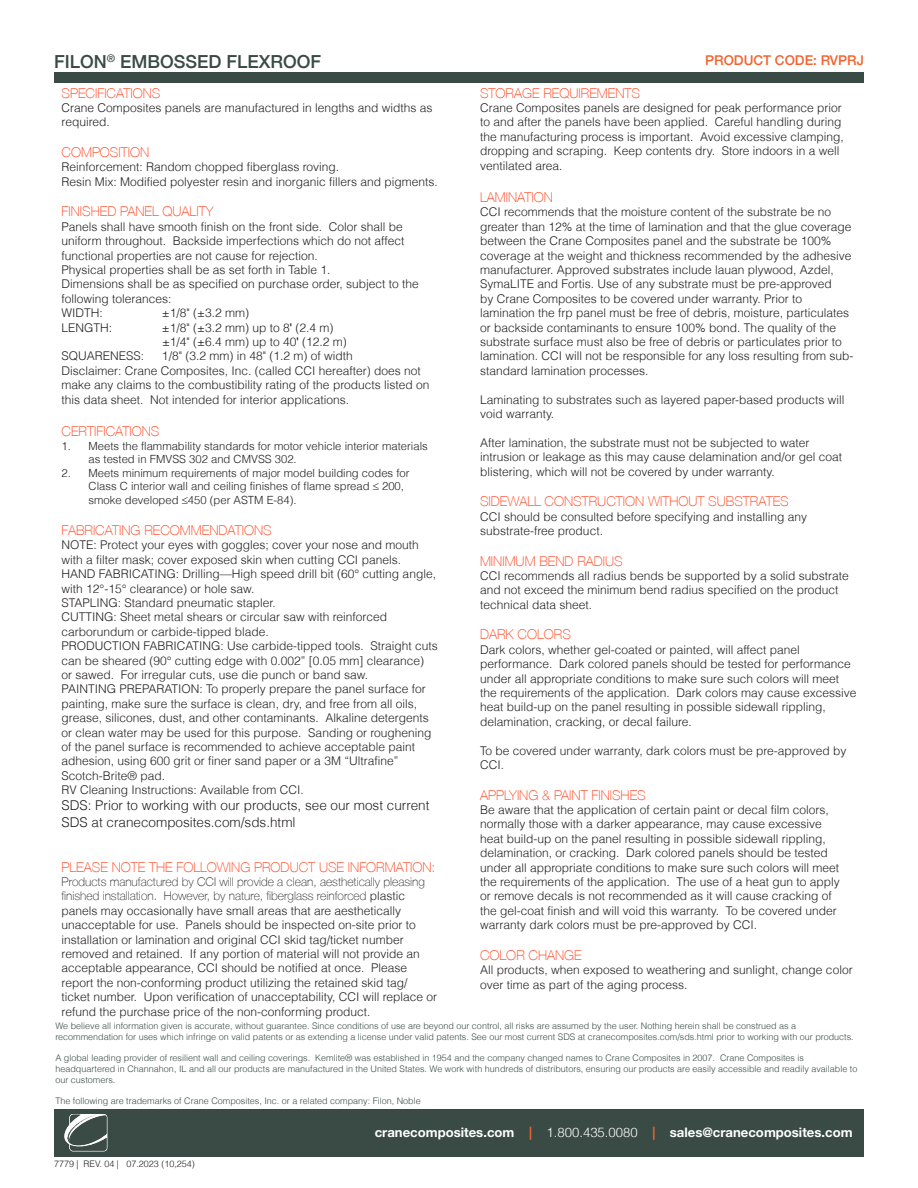
<style>
.page{position:relative;width:918px;height:1188px;background:#fff}
.page>*{position:absolute;margin:0;border:0;box-sizing:border-box;transform-origin:0 0}
.t1{font:500 18px "Helvetica Neue LT";color:#3a4b45}
.t2{font:100 13.5px "Helvetica Neue LT";color:#ff3f19}
.t3{font:300 13.5px/16.2px "Helvetica";color:#231f20}
.t4{font:500 13.5px "Helvetica Neue LT";color:#f2642f}
.t5{font:700 13.2px "Helvetica Neue LT Std";color:#fff}
.t6{font:300 12px/14.4px "Helvetica";color:#231f20}
.t7{font:300 11.25px/14px "Helvetica";color:#231f20}
.t8{font:300 9px/10.8px "Helvetica";color:#3a4b45}
.t9{font:300 9px "Helvetica";color:#231f20}
.s1{font-family:"Arial";font-weight:400}
.s2{font-family:"Helvetica Neue LT";font-weight:100}
.s3{color:#f2642f}
.s4{font-family:"Helvetica";font-weight:300}
</style>
<div class="page">
<div style="left:54px;top:1109px;width:810px;height:48px;background:#3a4b45"></div>
<img style="left:64px;top:1114px;width:44px;height:38px">
<div style="left:54px;top:72px;width:810px;height:11px;background:#3a4b45"></div>
<p class="t1" style="left:54px;top:51px;width:269px">FILON<sup>®</sup> EMBOSSED FLEXROOF</p>
<p class="t4" style="left:705px;top:52px;width:160px">PRODUCT CODE: RVPRJ</p>
<p class="t2" style="left:62px;top:85px;width:100px">SPECIFICATIONS</p>
<p class="t6" style="left:62px;top:100px;width:373px">Crane Composites panels are manufactured in lengths and widths as required.</p>
<p class="t2" style="left:62px;top:145px;width:89px">COMPOSITION</p>
<p class="t6" style="left:62px;top:160px;width:279px">Reinforcement: Random chopped fiberglass roving.</p>
<p class="t6" style="left:62px;top:174px;width:378px">Resin Mix: Modified polyester resin and inorganic fillers and pigments.</p>
<p class="t2" style="left:62px;top:204px;width:153px">FINISHED PANEL QUALITY</p>
<p class="t6" style="left:62px;top:219px;width:344px">Panels shall have smooth finish on the front side. Color shall be uniform throughout. Backside imperfections which do not affect functional properties are not cause for rejection.</p>
<p class="t6" style="left:62px;top:262px;width:270px">Physical properties shall be as set forth in Table 1.</p>
<p class="t6" style="left:62px;top:277px;width:359px">Dimensions shall be as specified on purchase order, subject to the following tolerances:<br>WIDTH:</p>
<p class="t6" style="left:162px;top:306px;width:89px">±1/8" (±3.2 mm)</p>
<p class="t6" style="left:62px;top:320px;width:52px">LENGTH:</p>
<p class="t6" style="left:162px;top:320px;width:186px">±1/8" (±3.2 mm) up to 8<span class="s1">'</span> (2.4 m) ±1/4" (±6.4 mm) up to 40<span class="s1">'</span> (12.2 m)</p>
<p class="t6" style="left:62px;top:349px;width:84px">SQUARENESS:</p>
<p class="t6" style="left:162px;top:349px;width:192px">1/8" (3.2 mm) in 48" (1.2 m) of width</p>
<p class="t6" style="left:62px;top:363px;width:369px">Disclaimer: Crane Composites, Inc. (called CCI hereafter) does not make any claims to the combustibility rating of the products listed on this data sheet. Not intended for interior applications.</p>
<p class="t2" style="left:62px;top:424px;width:99px">CERTIFICATIONS</p>
<p class="t7" style="left:89px;top:439px;width:341px;line-height:13.5px;text-indent:-27px">1. Meets the flammability standards for motor vehicle interior materials as tested in FMVSS 302 and CMVSS 302.</p>
<p class="t7" style="left:89px;top:465px;width:322px;text-indent:-27px">2. Meets minimum requirements of major model building codes for<br>Class C interior wall and ceiling finishes of flame spread ≤ 200, smoke developed ≤450 (per ASTM E-84).</p>
<p class="t2" style="left:62px;top:523px;width:212px">FABRICATING RECOMMENDATIONS</p>
<p class="t6" style="left:62px;top:538px;width:359px">NOTE: Protect your eyes with goggles; cover your nose and mouth with a filter mask; cover exposed skin when cutting CCI panels.</p>
<p class="t6" style="left:62px;top:567px;width:376px">HAND FABRICATING: Drilling—High speed drill bit (60° cutting angle, with 12°-15° clearance) or hole saw.</p>
<p class="t6" style="left:62px;top:595px;width:216px">STAPLING: Standard pneumatic stapler.</p>
<p class="t6" style="left:62px;top:610px;width:327px">CUTTING: Sheet metal shears or circular saw with reinforced carborundum or carbide-tipped blade.</p>
<p class="t6" style="left:62px;top:639px;width:378px">PRODUCTION FABRICATING: Use carbide-tipped tools. Straight cuts can be sheared (90° cutting edge with 0.002” [0.05 mm] clearance) or sawed. For irregular cuts, use die punch or band saw.</p>
<p class="t6" style="left:62px;top:682px;width:371px">PAINTING PREPARATION: To properly prepare the panel surface for painting, make sure the surface is clean, dry, and free from all oils, grease, silicones, dust, and other contaminants. Alkaline detergents or clean water may be used for this purpose. Sanding or roughening of the panel surface is recommended to achieve acceptable paint adhesion, using 600 grit or finer sand paper or a 3M “Ultrafine” Scotch-Brite® pad.</p>
<p class="t6" style="left:62px;top:783px;width:244px">RV Cleaning Instructions: Available from CCI.</p>
<p class="t3" style="left:62px;top:797px;width:369px">SDS: Prior to working with our products, see our most current<br>SDS at cranecomposites.com/sds.html</p>
<p class="t2" style="left:62px;top:859px;width:375px">PLEASE NOTE THE FOLLOWING PRODUCT USE INFORMATION:</p>
<p class="t6" style="left:62px;top:874px;width:377px"><span class="s2">Products manufactured by CCI will provide a clean, aesthetically pleasing finished installation. However, by nature, fiberglass reinforced</span> plastic panels may occasionally have small areas that are aesthetically unacceptable for use. Panels should be inspected on-site prior to installation or lamination and original CCI skid tag/ticket number removed and retained. If any portion of material will not provide an acceptable appearance, CCI should be notified at once. Please report the non-conforming product utilizing the retained skid tag/ ticket number. Upon verification of unacceptability, CCI will replace or refund the purchase price of the non-conforming product.</p>
<p class="t2" style="left:480px;top:85px;width:161px">STORAGE REQUIREMENTS</p>
<p class="t6" style="left:480px;top:100px;width:365px">Crane Composites panels are designed for peak performance prior to and after the panels have been applied. Careful handling during the manufacturing process is important. Avoid excessive clamping, dropping and scraping. Keep contents dry. Store indoors in a well ventilated area.</p>
<p class="t2" style="left:480px;top:190px;width:74px">LAMINATION</p>
<p class="t6" style="left:480px;top:205px;width:375px">CCI recommends that the moisture content of the substrate be no greater than 12% at the time of lamination and that the glue coverage between the Crane Composites panel and the substrate be 100% coverage at the weight and thickness recommended by the adhesive manufacturer. Approved substrates include lauan plywood, Azdel, SymaLITE and Fortis. Use of any substrate must be pre-approved<br>by Crane Composites to be covered under warranty. Prior to lamination the frp panel must be free of debris, moisture, particulates or backside contaminants to ensure 100% bond. The quality of the substrate surface must also be free of debris or particulates prior to lamination. CCI will not be responsible for any loss resulting from sub&shy;standard lamination processes.</p>
<p class="t6" style="left:480px;top:392px;width:366px">Laminating to substrates such as layered paper-based products will void warranty.</p>
<p class="t6" style="left:480px;top:435px;width:364px">After lamination, the substrate must not be subjected to water intrusion or leakage as this may cause delamination and/or gel coat blistering, which will not be covered by under warranty.</p>
<p class="t2" style="left:480px;top:494px;width:310px">SIDEWALL CONSTRUCTION WITHOUT SUBSTRATES</p>
<p class="t6" style="left:480px;top:509px;width:329px">CCI should be consulted before specifying and installing any substrate-free product.</p>
<p class="t2" style="left:480px;top:553px;width:144px">MINIMUM BEND RADIUS</p>
<p class="t6" style="left:480px;top:568px;width:370px">CCI recommends all radius bends be supported by a solid substrate and not exceed the minimum bend radius specified on the product technical data sheet.</p>
<p class="t2" style="left:480px;top:627px;width:92px">DARK COLORS</p>
<p class="t6" style="left:480px;top:642px;width:378px">Dark colors, whether gel-coated or painted, will affect panel performance. Dark colored panels should be tested for performance under all appropriate conditions to make sure such colors will meet the requirements of the application. Dark colors may cause excessive heat build-up on the panel resulting in possible sidewall rippling, delamination, cracking, or decal failure.</p>
<p class="t6" style="left:480px;top:743px;width:368px">To be covered under warranty, dark colors must be pre-approved by<br>CCI.</p>
<p class="t2" style="left:480px;top:787px;width:167px">APPLYING &amp; PAINT FINISHES</p>
<p class="t6" style="left:480px;top:802px;width:361px">Be aware that the application of certain paint or decal film colors, normally those with a darker appearance, may cause excessive heat build-up on the panel resulting in possible sidewall rippling, delamination, or cracking. Dark colored panels should be tested under all appropriate conditions to make sure such colors will meet the requirements of the application. The use of a heat gun to apply or remove decals is not recommended as it will cause cracking of the gel-coat finish and will void this warranty. To be covered under warranty dark colors must be pre-approved by CCI.</p>
<p class="t2" style="left:480px;top:947px;width:103px">COLOR CHANGE</p>
<p class="t6" style="left:480px;top:963px;width:374px">All products, when exposed to weathering and sunlight, change color over time as part of the aging process.</p>
<p class="t8" style="left:55px;top:1020px;width:800px">We believe all information given is accurate, without guarantee. Since conditions of use are beyond our control, all risks are assumed by the user. Nothing herein shall be construed as a recommendation for uses which infringe on valid patents or as extending a license under valid patents. See our most current SDS at cranecomposites.com/sds.html prior to working with our products.</p>
<p class="t8" style="left:55px;top:1053px;width:804px">A global leading provider of resilient wall and ceiling coverings. Kemlite® was established in 1954 and the company changed names to Crane Composites in 2007. Crane Composites is headquartered in Channahon, IL and all our products are manufactured in the United States. We work with hundreds of distributors, ensuring our products are easily accessible and readily available to our customers.</p>
<p class="t8" style="left:55px;top:1096px;width:367px">The following are trademarks of Crane Composites, Inc. or a related company: Filon, Noble</p>
<p class="t9" style="left:54px;top:1158px;width:142px">7779 | REV. 04 | 07.2023 (10,254)</p>
<p class="t5" style="left:375px;top:1124px;width:479px">cranecomposites.com <span class="s3">|</span> <span class="s4">1.800.435.0080</span> <span class="s3">|</span> sales@cranecomposites.com</p>
</div>
